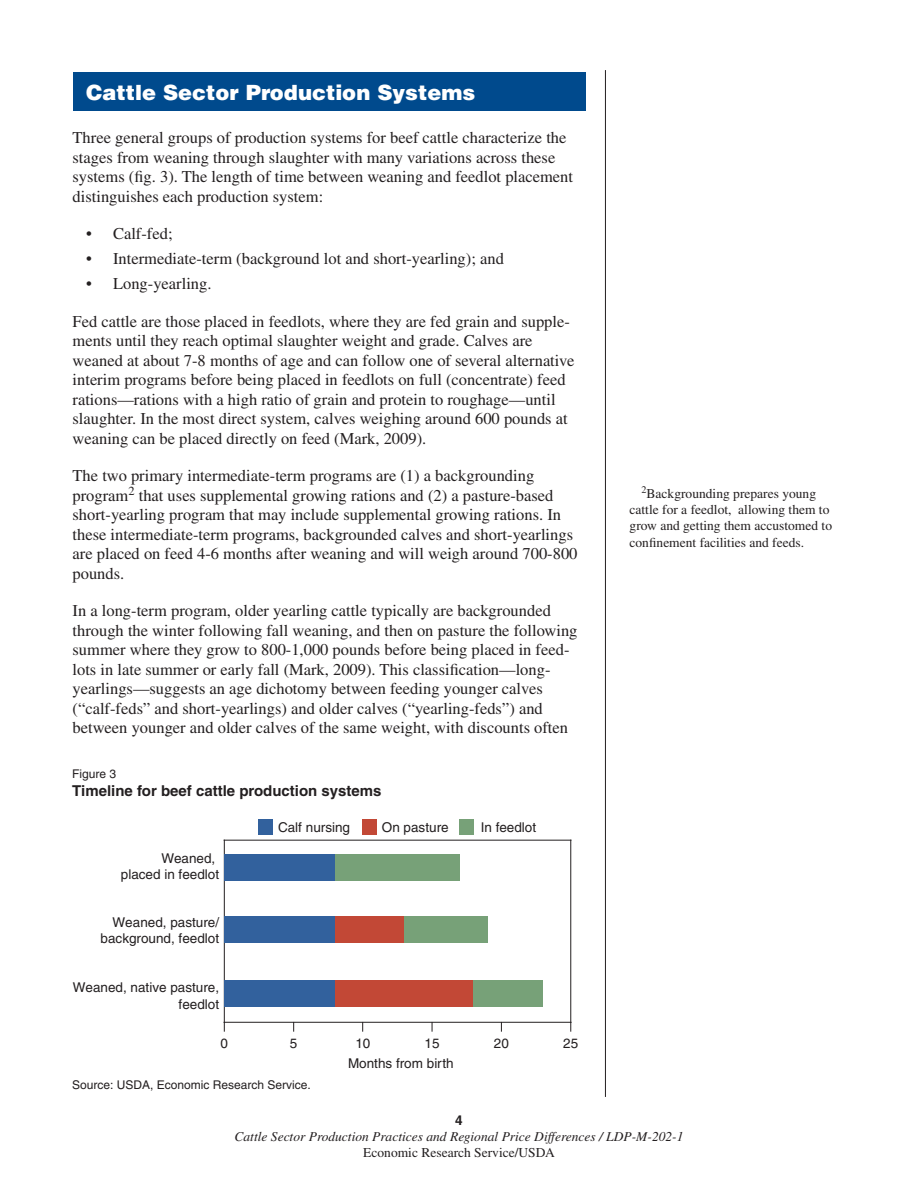
<style>
.page{position:relative;width:918px;height:1188px;background:#fff}
.page>*{position:absolute;margin:0;border:0;box-sizing:border-box;transform-origin:0 0}
.t1{font:900 21px "Helvetica";color:#fff}
.t2{font:16.5px/19.5px "Times";color:#231f20}
.t3{font:700 15px "Helvetica";color:#231f20}
.t4{font:13.5px/16.2px "Times";color:#231f20}
.t5{font:13.5px/16.2px "Helvetica";color:#231f20;text-align:right}
.t6{font:italic 13.5px "Times";color:#231f20}
.t7{font:700 13.5px "Helvetica";color:#231f20}
.t8{font:12px "Helvetica";color:#231f20}
</style>
<div class="page">
<hr style="left:605px;top:70px;width:1px;height:1027px;background:#231f20">
<div style="left:73px;top:72px;width:513px;height:38px;background:#004a8d"></div>
<hr style="left:570px;top:840px;width:1px;height:183px;background:#231f20">
<hr style="left:224px;top:840px;width:1px;height:183px;background:#231f20">
<hr style="left:224px;top:840px;width:347px;height:1px;background:#231f20">
<hr style="left:224px;top:1022px;width:347px;height:1px;background:#231f20">
<div style="left:224px;top:980px;width:111px;height:27px;background:#32619d"></div>
<div style="left:335px;top:980px;width:139px;height:27px;background:#c24836"></div>
<div style="left:474px;top:980px;width:69px;height:27px;background:#77a178"></div>
<div style="left:224px;top:916px;width:111px;height:27px;background:#32619d"></div>
<div style="left:335px;top:916px;width:70px;height:27px;background:#c24836"></div>
<div style="left:405px;top:916px;width:83px;height:27px;background:#77a178"></div>
<div style="left:224px;top:854px;width:111px;height:27px;background:#32619d"></div>
<div style="left:335px;top:854px;width:125px;height:27px;background:#77a178"></div>
<div style="left:259px;top:820px;width:14px;height:15px;background:#32619d"></div>
<div style="left:362px;top:820px;width:14px;height:15px;background:#c24836"></div>
<div style="left:460px;top:820px;width:14px;height:15px;background:#77a178"></div>
<p class="t1" style="left:86px;top:85px;width:391px">Cattle Sector Production Systems</p>
<p class="t2" style="left:73px;top:130px;width:502px">Three general groups of production systems for beef cattle characterize the stages from weaning through slaughter with many variations across these systems (fig. 3). The length of time between weaning and feedlot placement distinguishes each production system:</p>
<p class="t2" style="left:86px;top:226px;width:88px">• Calf-fed;</p>
<p class="t2" style="left:86px;top:251px;width:419px">• Intermediate-term (background lot and short-yearling); and</p>
<p class="t2" style="left:86px;top:276px;width:127px">• Long-yearling.</p>
<p class="t2" style="left:73px;top:313px;width:503px">Fed cattle are those placed in feedlots, where they are fed grain and supple&shy;ments until they reach optimal slaughter weight and grade. Calves are weaned at about 7-8 months of age and can follow one of several alternative interim programs before being placed in feedlots on full (concentrate) feed rations—rations with a high ratio of grain and protein to roughage—until slaughter. In the most direct system, calves weighing around 600 pounds at weaning can be placed directly on feed (Mark, 2009).</p>
<p class="t2" style="left:73px;top:468px;width:506px">The two primary intermediate-term programs are (1) a backgrounding program<sup>2</sup> that uses supplemental growing rations and (2) a pasture-based short-yearling program that may include supplemental growing rations. In these intermediate-term programs, backgrounded calves and short-yearlings are placed on feed 4-6 months after weaning and will weigh around 700-800 pounds.</p>
<p class="t2" style="left:73px;top:603px;width:506px">In a long-term program, older yearling cattle typically are backgrounded through the winter following fall weaning, and then on pasture the following summer where they grow to 800-1,000 pounds before being placed in feed&shy;lots in late summer or early fall (Mark, 2009). This classification—long&shy;yearlings—suggests an age dichotomy between feeding younger calves (“calf-feds” and short-yearlings) and older calves (“yearling-feds”) and between younger and older calves of the same weight, with discounts often</p>
<p class="t8" style="left:72px;top:769px;width:46px">Figure 3</p>
<p class="t3" style="left:72px;top:785px;width:311px">Timeline for beef cattle production systems</p>
<p class="t5" style="left:121px;top:851px;width:100px">Weaned,<br>placed in feedlot</p>
<p class="t5" style="left:101px;top:915px;width:120px">Weaned, pasture/ background, feedlot</p>
<p class="t5" style="left:73px;top:981px;width:148px">Weaned, native pasture, feedlot</p>
<p class="t5" style="left:278px;top:821px;width:74px">Calf nursing</p>
<p class="t5" style="left:382px;top:821px;width:68px">On pasture</p>
<p class="t5" style="left:481px;top:821px;width:57px">In feedlot</p>
<p class="t5" style="left:221px;top:1036px;width:9px">0</p>
<p class="t5" style="left:355px;top:1036px;width:17px">10</p>
<p class="t5" style="left:425px;top:1036px;width:17px">15</p>
<p class="t5" style="left:494px;top:1036px;width:17px">20</p>
<p class="t5" style="left:563px;top:1036px;width:17px">25</p>
<p class="t5" style="left:290px;top:1036px;width:9px">5</p>
<p class="t8" style="left:72px;top:1081px;width:240px">Source: USDA, Economic Research Service.</p>
<p class="t5" style="left:348px;top:1056px;width:107px">Months from birth</p>
<p class="t4" style="left:630px;top:487px;width:204px;text-indent:12px"><sup>2</sup>Backgrounding prepares young cattle for a feedlot, allowing them to grow and getting them accustomed to confinement facilities and feeds.</p>
<p class="t7" style="left:455px;top:1115px;width:9px">4</p>
<p class="t6" style="left:235px;top:1131px;width:450px">Cattle Sector Production Practices and Regional Price Differences / LDP-M-202-1</p>
<p class="t4" style="left:363px;top:1146px;width:193px">Economic Research Service/USDA</p>
</div>
